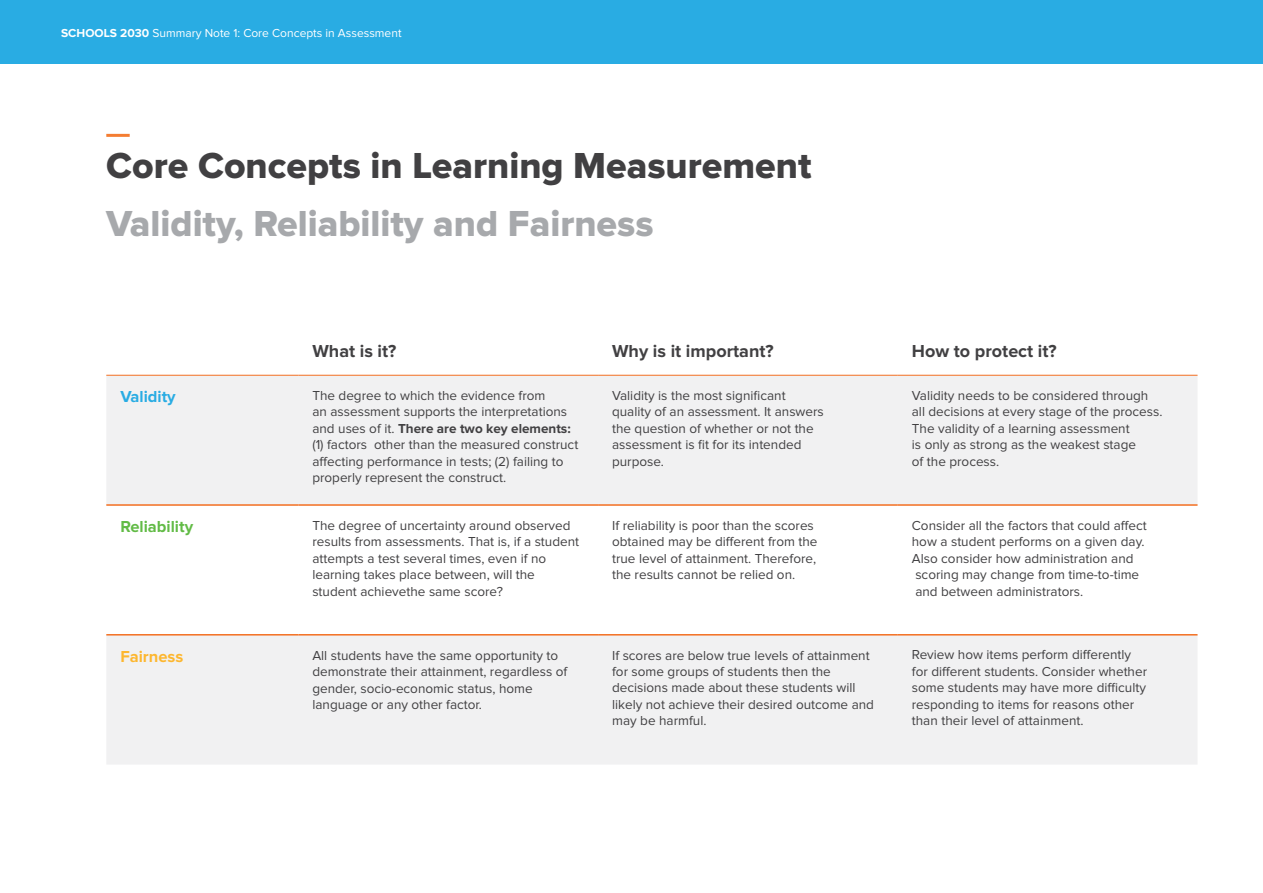
<style>
.page{position:relative;width:1263px;height:893px;background:#fff}
.page>*{position:absolute;margin:0;border:0;box-sizing:border-box;transform-origin:0 0}
.t1{font:37.5px "Proxima Nova Extrabld";color:#414042}
.t2{font:37.5px "Proxima Nova Extrabld";color:#a7a9ac}
.t3{font:700 18px "Proxima Nova";color:#414042}
.t4{font:700 16.5px "Proxima Nova";color:#62bb46}
.t5{font:700 16.5px "Proxima Nova";color:#29ace3}
.t6{font:700 16.5px "Proxima Nova";color:#fdb730}
.t7{font:13.5px/16.5px "Proxima Nova";color:#414042}
.t8{font:12px "Proxima Nova";color:#fff}
.s1{font-weight:700}
</style>
<div class="page">
<div style="left:0;top:0;width:1263px;height:64px;background:#29ace3"></div>
<hr style="left:106px;top:134px;width:24px;height:3px;background:#f47d32">
<svg style="left:106px;top:376px;width:1091px;height:388px;fill:#f1f1f2"></svg>
<hr style="left:106px;top:504px;width:192px;height:2px;background:#f36f21">
<hr style="left:298px;top:504px;width:300px;height:2px;background:#f36f21">
<hr style="left:598px;top:504px;width:300px;height:2px;background:#f36f21">
<hr style="left:898px;top:504px;width:299px;height:2px;background:#f36f21">
<hr style="left:106px;top:634px;width:192px;height:1px;background:#f36f21">
<hr style="left:298px;top:634px;width:300px;height:1px;background:#f36f21">
<hr style="left:598px;top:634px;width:300px;height:1px;background:#f36f21">
<hr style="left:898px;top:634px;width:299px;height:1px;background:#f36f21">
<hr style="left:106px;top:375px;width:192px;height:1px;background:#f36f21">
<hr style="left:298px;top:375px;width:300px;height:1px;background:#f36f21">
<hr style="left:598px;top:375px;width:300px;height:1px;background:#f36f21">
<hr style="left:898px;top:375px;width:299px;height:1px;background:#f36f21">
<p class="t8" style="left:61px;top:28px;width:342px"><span class="s1">SCHOOLS 2030</span> Summary Note 1: Core Concepts in Assessment</p>
<h1 class="t1" style="left:106px;top:149px;width:707px">Core Concepts in Learning Measurement</h1>
<h1 class="t2" style="left:106px;top:207px;width:549px">Validity, Reliability and Fairness</h1>
<h2 class="t3" style="left:312px;top:342px;width:86px">What is it?</h2>
<h2 class="t3" style="left:612px;top:342px;width:163px">Why is it important?</h2>
<h2 class="t3" style="left:912px;top:342px;width:146px">How to protect it?</h2>
<p class="t5" style="left:120px;top:389px;width:57px">Validity</p>
<p class="t7" style="left:312px;top:388px;width:267px">The degree to which the evidence from<br>an assessment supports the interpretations and uses of it. <span class="s1">There are two key elements: </span>(1) factors other than the measured construct affecting performance in tests; (2) failing to properly represent the construct.</p>
<p class="t7" style="left:612px;top:388px;width:213px">Validity is the most significant quality of an assessment. It answers the question of whether or not the assessment is fit for its intended purpose.</p>
<p class="t7" style="left:912px;top:388px;width:252px">Validity needs to be considered through all decisions at every stage of the process.<br>The validity of a learning assessment<br>is only as strong as the weakest stage<br>of the process.</p>
<p class="t4" style="left:120px;top:519px;width:74px">Reliability</p>
<p class="t7" style="left:312px;top:518px;width:268px">The degree of uncertainty around observed results from assessments. That is, if a student attempts a test several times, even if no learning takes place between, will the student achievethe same score?</p>
<p class="t7" style="left:612px;top:518px;width:207px">If reliability is poor than the scores obtained may be different from the true level of attainment. Therefore, the results cannot be relied on.</p>
<p class="t7" style="left:912px;top:517px;width:236px">Consider all the factors that could affect how a student performs on a given day.<br>Also consider how administration and scoring may change from time-to-time and between administrators.</p>
<p class="t6" style="left:120px;top:649px;width:64px">Fairness</p>
<p class="t7" style="left:312px;top:647px;width:256px">All students have the same opportunity to demonstrate their attainment, regardless of gender, socio-economic status, home language or any other factor.</p>
<p class="t7" style="left:612px;top:647px;width:263px">If scores are below true levels of attainment for some groups of students then the decisions made about these students will likely not achieve their desired outcome and may be harmful.</p>
<p class="t7" style="left:912px;top:647px;width:237px">Review how items perform differently for different students. Consider whether some students may have more difficulty responding to items for reasons other than their level of attainment.</p>
</div>
